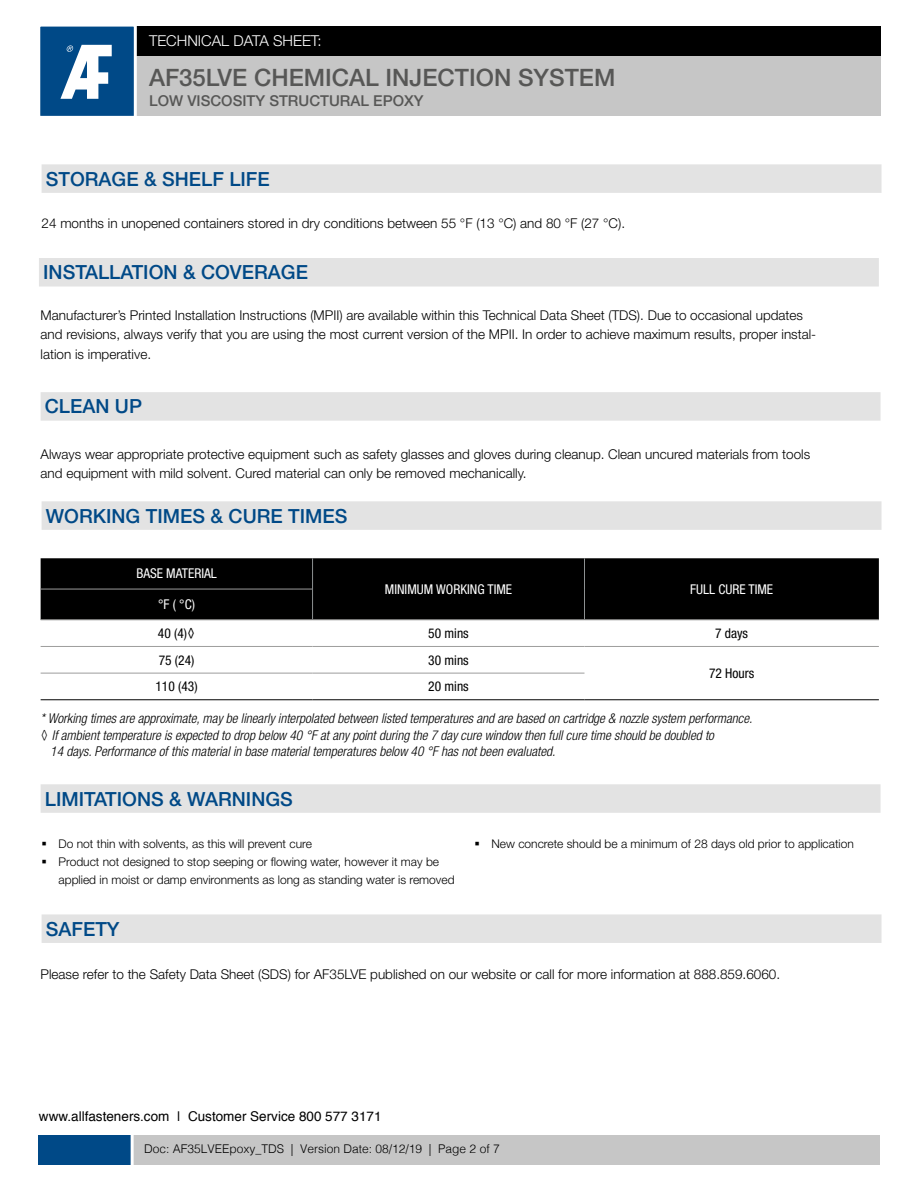
<style>
.page{position:relative;width:918px;height:1188px;background:#fff}
.page>*{position:absolute;margin:0;border:0;box-sizing:border-box;transform-origin:0 0}
.t1{font:500 24px "Helvetica Neue LT Pro";color:#575756}
.t2{font:500 19.5px "Helvetica Neue LT Pro";color:#004987}
.t3{font:500 15px "Helvetica Neue LT Pro";color:#575756}
.t4{font:300 15px "Helvetica Neue LT Pro";color:#fff}
.t5{font:300 13.5px/19.2px "Helvetica Neue LT Pro";color:#000}
.t6{font:italic 300 condensed 13.5px "Helvetica Neue LT Pro";color:#000}
.t7{font:condensed 13.5px "Helvetica Neue LT Pro";color:#000}
.t8{font:condensed 13.5px "Helvetica Neue LT Pro";color:#fff}
.t9{font:13.5px "Helvetica";color:#000}
.t10{font:300 12px/18px "Helvetica Neue LT Pro";color:#000}
.t11{font:300 12px "Helvetica";color:#000}
</style>
<div class="page">
<div style="left:40px;top:27px;width:841px;height:29px;background:#000"></div>
<div style="left:40px;top:56px;width:841px;height:60px;background:#c6c6c6"></div>
<svg style="left:40px;top:26px;width:98px;height:90px"></svg>
<div style="left:39px;top:1135px;width:840px;height:30px;background:#c6c6c6"></div>
<div style="left:39px;top:1135px;width:93px;height:30px;background:#004987"></div>
<hr style="left:131px;top:1134px;width:3px;height:31px;background:#fff">
<div style="left:42px;top:164px;width:840px;height:29px;background:#e3e3e3"></div>
<div style="left:41px;top:784px;width:840px;height:29px;background:#e3e3e3"></div>
<div style="left:39px;top:258px;width:840px;height:29px;background:#e3e3e3"></div>
<div style="left:42px;top:501px;width:840px;height:29px;background:#e3e3e3"></div>
<div style="left:41px;top:392px;width:840px;height:29px;background:#e3e3e3"></div>
<div style="left:41px;top:558px;width:838px;height:61px;background:#000"></div>
<hr style="left:41px;top:589px;width:271px;height:1px;background:#9d9d9c">
<hr style="left:41px;top:619px;width:272px;height:1px;background:#9d9d9c">
<hr style="left:41px;top:646px;width:272px;height:1px;background:#9d9d9c">
<hr style="left:313px;top:646px;width:272px;height:1px;background:#9d9d9c">
<hr style="left:585px;top:646px;width:294px;height:1px;background:#9d9d9c">
<hr style="left:41px;top:673px;width:272px;height:1px;background:#9d9d9c">
<hr style="left:313px;top:673px;width:272px;height:1px;background:#9d9d9c">
<hr style="left:41px;top:699px;width:272px;height:1px;background:#000">
<hr style="left:313px;top:699px;width:272px;height:1px;background:#000">
<hr style="left:585px;top:699px;width:294px;height:1px;background:#000">
<hr style="left:312px;top:558px;width:1px;height:31px;background:#8c9091">
<hr style="left:584px;top:558px;width:1px;height:31px;background:#8c9091">
<hr style="left:312px;top:589px;width:1px;height:30px;background:#8c9091">
<hr style="left:584px;top:589px;width:1px;height:30px;background:#8c9091">
<hr style="left:313px;top:619px;width:272px;height:1px;background:#9d9d9c">
<hr style="left:585px;top:619px;width:294px;height:1px;background:#9d9d9c">
<div style="left:42px;top:914px;width:840px;height:29px;background:#e3e3e3"></div>
<p class="t4" style="left:149px;top:32px;width:174px">TECHNICAL DATA SHEET:</p>
<h1 class="t1" style="left:149px;top:63px;width:468px">AF35LVE CHEMICAL INJECTION SYSTEM</h1>
<p class="t3" style="left:149px;top:91px;width:276px">LOW VISCOSITY STRUCTURAL EPOXY</p>
<h2 class="t2" style="left:46px;top:167px;width:225px">STORAGE &amp; SHELF LIFE</h2>
<p class="t5" style="left:42px;top:213px;width:585px">24 months in unopened containers stored in dry conditions between 55 °F (13 °C) and 80 °F (27 °C).</p>
<h2 class="t2" style="left:43px;top:261px;width:266px">INSTALLATION &amp; COVERAGE</h2>
<p class="t5" style="left:41px;top:305px;width:777px">Manufacturer’s Printed Installation Instructions (MPII) are available within this Technical Data Sheet (TDS). Due to occasional updates and revisions, always verify that you are using the most current version of the MPII. In order to achieve maximum results, proper instal&shy;lation is imperative.</p>
<h2 class="t2" style="left:45px;top:395px;width:99px">CLEAN UP</h2>
<p class="t5" style="left:41px;top:445px;width:771px">Always wear appropriate protective equipment such as safety glasses and gloves during cleanup. Clean uncured materials from tools and equipment with mild solvent. Cured material can only be removed mechanically.</p>
<h2 class="t2" style="left:46px;top:504px;width:303px">WORKING TIMES &amp; CURE TIMES</h2>
<p class="t8" style="left:136px;top:566px;width:82px">BASE MATERIAL</p>
<p class="t8" style="left:385px;top:581px;width:129px">MINIMUM WORKING TIME</p>
<p class="t8" style="left:690px;top:581px;width:84px">FULL CURE TIME</p>
<p class="t8" style="left:158px;top:597px;width:38px">°F ( °C)</p>
<p class="t7" style="left:158px;top:625px;width:39px">40 (4)◊</p>
<p class="t7" style="left:428px;top:625px;width:42px">50 mins</p>
<p class="t7" style="left:715px;top:625px;width:34px">7 days</p>
<p class="t7" style="left:159px;top:652px;width:37px">75 (24)</p>
<p class="t7" style="left:428px;top:652px;width:42px">30 mins</p>
<p class="t7" style="left:709px;top:665px;width:47px">72 Hours</p>
<p class="t7" style="left:156px;top:679px;width:44px">110 (43)</p>
<p class="t7" style="left:428px;top:679px;width:42px">20 mins</p>
<p class="t6" style="left:41px;top:711px;width:713px">* Working times are approximate, may be linearly interpolated between listed temperatures and are based on cartridge &amp; nozzle system performance.</p>
<p class="t6" style="left:41px;top:727px;width:675px">◊ If ambient temperature is expected to drop below 40 °F at any point during the 7 day cure window then full cure time should be doubled to</p>
<p class="t6" style="left:50px;top:743px;width:507px">14 days. Performance of this material in base material temperatures below 40 °F has not been evaluated.</p>
<h2 class="t2" style="left:45px;top:787px;width:250px">LIMITATIONS &amp; WARNINGS</h2>
<p class="t10" style="left:42px;top:835px;width:272px">▪ Do not thin with solvents, as this will prevent cure</p>
<p class="t10" style="left:59px;top:853px;width:398px;text-indent:-17px">▪ Product not designed to stop seeping or flowing water, however it may be applied in moist or damp environments as long as standing water is removed</p>
<h2 class="t2" style="left:46px;top:917px;width:75px">SAFETY</h2>
<p class="t10" style="left:474px;top:835px;width:381px">▪ New concrete should be a minimum of 28 days old prior to application</p>
<p class="t5" style="left:41px;top:965px;width:741px">Please refer to the Safety Data Sheet (SDS) for AF35LVE published on our website or call for more information at 888.859.6060.</p>
<p class="t9" style="left:39px;top:1106px;width:344px">www.allfasteners.com | Customer Service 800 577 3171</p>
<p class="t11" style="left:144px;top:1138px;width:357px">Doc: AF35LVEEpoxy_TDS | Version Date: 08/12/19 | Page 2 of 7</p>
</div>
